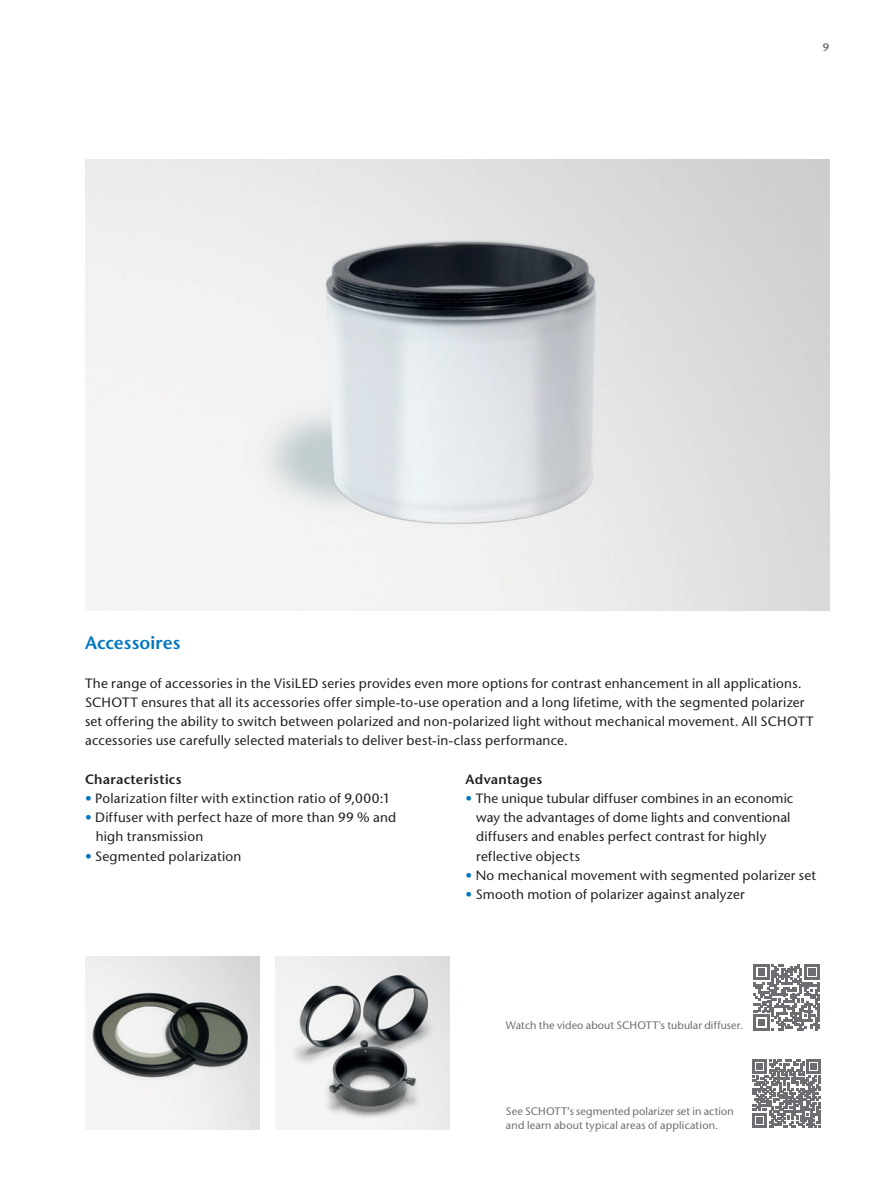
<style>
.page{position:relative;width:893px;height:1191px;background:#fff}
.page>*{position:absolute;margin:0;border:0;box-sizing:border-box;transform-origin:0 0}
.t1{font:600 18px "Stone Sans Std";letter-spacing:.005em;color:#0077c0}
.t2{font:500 13.5px/19.2px "Stone Sans Std";letter-spacing:.015em;color:#231f20}
.t3{font:600 13.5px "Stone Sans Std";letter-spacing:.02em;color:#231f20}
.t4{font:500 10.8px/13.5px "Stone Sans Std";letter-spacing:.01em;color:#6c6d70}
.t5{font:600 10.8px "Stone Sans Std";color:#6c6d70}
.s1{color:#0077c0}
</style>
<div class="page">
<img style="left:85px;top:956px;width:174px;height:173px">
<img style="left:275px;top:956px;width:174px;height:173px">
<img style="left:85px;top:159px;width:744px;height:452px">
<svg style="left:752px;top:1059px;width:69px;height:68px"></svg>
<svg style="left:753px;top:964px;width:67px;height:66px"></svg>
<p class="t5" style="left:823px;top:40px;width:8px">9</p>
<h1 class="t1" style="left:85px;top:632px;width:97px">Accessoires</h1>
<p class="t2" style="left:85px;top:673px;width:730px">The range of accessories in the VisiLED series provides even more options for contrast enhancement in all applications.<br>SCHOTT ensures that all its accessories offer simple-to-use operation and a long lifetime, with the segmented polarizer set offering the ability to switch between polarized and non-polarized light without mechanical movement. All SCHOTT accessories use carefully selected materials to deliver best-in-class performance.</p>
<p class="t3" style="left:85px;top:771px;width:98px">Characteristics</p>
<p class="t2" style="left:85px;top:788px;width:307px"><span class="s1">•</span> Polarization filter with extinction ratio of 9,000:1</p>
<p class="t2" style="left:96px;top:808px;width:302px;text-indent:-11px"><span class="s1">•</span> Diffuser with perfect haze of more than 99 % and high transmission</p>
<p class="t2" style="left:85px;top:846px;width:158px"><span class="s1">•</span> Segmented polarization</p>
<p class="t3" style="left:466px;top:771px;width:78px">Advantages</p>
<p class="t2" style="left:476px;top:788px;width:319px;text-indent:-11px"><span class="s1">•</span> The unique tubular diffuser combines in an economic way the advantages of dome lights and conventional diffusers and enables perfect contrast for highly reflective objects</p>
<p class="t2" style="left:466px;top:865px;width:352px"><span class="s1">•</span> No mechanical movement with segmented polarizer set</p>
<p class="t2" style="left:466px;top:884px;width:281px"><span class="s1">•</span> Smooth motion of polarizer against analyzer</p>
<p class="t4" style="left:506px;top:1018px;width:239px">Watch the video about SCHOTT's tubular diffuser.</p>
<p class="t4" style="left:506px;top:1104px;width:229px">See SCHOTT’s segmented polarizer set in action and learn about typical areas of application.</p>
</div>
